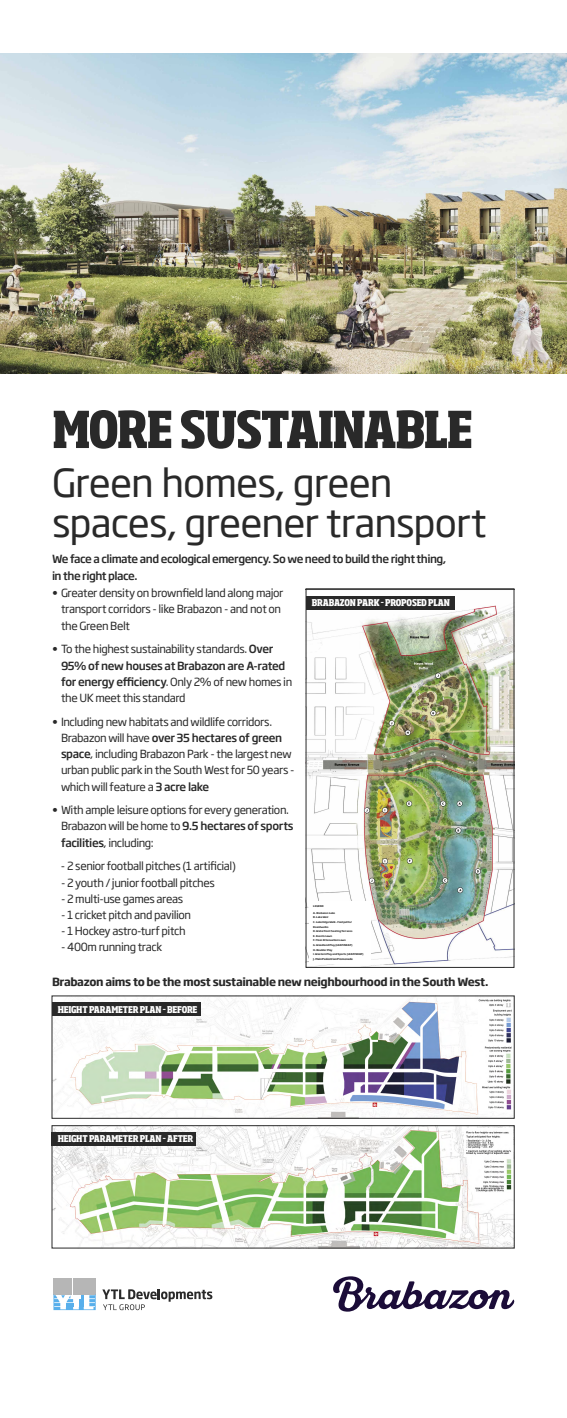
<style>
.page{position:relative;width:567px;height:1418px;background:#fff}
.page>*{position:absolute;margin:0;border:0;box-sizing:border-box;transform-origin:0 0}
.t1{font:800 condensed 50.12px "Soho Pro";letter-spacing:-.035em;color:#292929}
.t2{font:38.3px/40.3px "Soho Gothic Pro";letter-spacing:-.025em;color:#292929}
.t3{font:11.1px/16.2px "Soho Gothic Pro";letter-spacing:-.035em;color:#292929}
.t4{font:500 11.1px/16.2px "Soho Gothic Pro";letter-spacing:-.045em;color:#292929}
.t5{font:700 11.1px "Soho Gothic Pro";letter-spacing:-.035em;color:#292929}
.t6{font:800 condensed 9.25px "Soho Pro";letter-spacing:-.02em;color:#fff}
.t7{font:700 2.65px "Soho Gothic Pro";letter-spacing:-.015em;color:#292929}
.t8{font:700 2.55px/4.6px "Soho Gothic Pro";letter-spacing:-.015em;color:#292929}
.s1{font-weight:500}
</style>
<div class="page">
<svg style="left:333px;top:1276px;width:181px;height:35px"></svg>
<svg style="left:53px;top:1278px;width:43px;height:33px"></svg>
<hr style="left:92px;top:1277px;width:4px;height:17px;background:#b6b6b6">
<div style="left:53px;top:1277px;width:5px;height:17px;background:#b6b6b6"></div>
<hr style="left:58px;top:1277px;width:4px;height:17px;background:#b6b6b6">
<hr style="left:63px;top:1277px;width:4px;height:17px;background:#b6b6b6">
<hr style="left:68px;top:1277px;width:4px;height:17px;background:#b6b6b6">
<hr style="left:73px;top:1277px;width:4px;height:17px;background:#b6b6b6">
<hr style="left:77px;top:1277px;width:4px;height:17px;background:#b6b6b6">
<hr style="left:82px;top:1277px;width:4px;height:17px;background:#b6b6b6">
<hr style="left:87px;top:1277px;width:4px;height:17px;background:#b6b6b6">
<svg style="left:53px;top:1294px;width:43px;height:15px"></svg>
<svg style="left:102px;top:1289px;width:110px;height:21px"></svg>
<img style="left:54px;top:997px;width:424px;height:119px">
<img style="left:487px;top:1053px;width:24px;height:31px">
<img style="left:489px;top:1050px;width:22px;height:2px">
<img style="left:484px;top:1046px;width:27px;height:3px">
<svg style="left:482px;top:1088px;width:30px;height:22px"></svg>
<svg style="left:482px;top:1086px;width:29px;height:2px"></svg>
<img style="left:488px;top:1017px;width:23px;height:25px">
<img style="left:494px;top:1013px;width:17px;height:3px">
<img style="left:489px;top:1003px;width:22px;height:4px">
<svg style="left:478px;top:999px;width:33px;height:3px"></svg>
<img style="left:0;top:53px;width:567px;height:320px">
<img style="left:308px;top:596px;width:204px;height:369px">
<img style="left:54px;top:1127px;width:458px;height:119px">
<div style="left:52px;top:1125px;width:462px;height:123px;border:1px solid #292929"></div>
<div style="left:52px;top:1132px;width:144px;height:13px;background:#292929"></div>
<div style="left:52px;top:1002px;width:148px;height:14px;background:#292929"></div>
<div style="left:306px;top:596px;width:148px;height:13px;background:#292929"></div>
<div style="left:309px;top:901px;width:62px;height:63px;background:#fff"></div>
<img style="left:464px;top:1128px;width:48px;height:28px">
<img style="left:472px;top:1157px;width:40px;height:35px">
<h1 class="t1" style="left:52px;top:395px;width:422px">MORE SUSTAINABLE</h1>
<h2 class="t2" style="left:52px;top:460px;width:436px">Green homes, green spaces, greener transport</h2>
<p class="t4" style="left:52px;top:550px;width:396px">We face a climate and ecological emergency. So we need to build the right thing, in the right place.</p>
<p class="t3" style="left:61px;top:584px;width:224px;text-indent:-9px">• Greater density on brownfield land along major transport corridors - like Brabazon - and not on the Green Belt</p>
<p class="t3" style="left:61px;top:640px;width:233px;text-indent:-9px">• To the highest sustainability standards. <span class="s1">Over 95% of new houses at Brabazon are A-rated for energy efficiency</span>. Only 2% of new homes in the UK meet this standard</p>
<p class="t3" style="left:61px;top:713px;width:235px;text-indent:-9px">• Including new habitats and wildlife corridors.<br>Brabazon will have <span class="s1">over 35 hectares of green space</span>, including Brabazon Park - the largest new urban public park in the South West for 50 years - which will feature a <span class="s1">3 acre lake</span></p>
<p class="t3" style="left:61px;top:801px;width:234px;text-indent:-9px">• With ample leisure options for every generation.<br>Brabazon will be home to <span class="s1">9.5 hectares of sports facilities</span>, including:</p>
<p class="t3" style="left:61px;top:857px;width:176px">- 2 senior football pitches (1 artificial)</p>
<p class="t3" style="left:61px;top:873px;width:155px">- 2 youth / junior football pitches</p>
<p class="t3" style="left:61px;top:890px;width:124px">- 2 multi-use games areas</p>
<p class="t3" style="left:61px;top:906px;width:132px">- 1 cricket pitch and pavilion</p>
<p class="t3" style="left:61px;top:922px;width:126px">- 1 Hockey astro-turf pitch</p>
<p class="t3" style="left:61px;top:938px;width:103px">- 400m running track</p>
<p class="t6" style="left:312px;top:596px;width:140px">BRABAZON PARK – PROPOSED PLAN</p>
<p class="t8" style="left:313px;top:903px;width:12px">LEGEND</p>
<p class="t8" style="left:313px;top:910px;width:52px">A. Brabazon Lake<br>B. Lake Weir<br>C. Lake Edge Walk - Footpaths/<br>Boardwalks<br>D. Waterfront Seating Terraces<br>E. Events Lawn<br>F. Floor Attenuation Lawn<br>G. Woodland Play (LEAP/NEAP)<br>H. Boulder Play<br>I. Western Play and Sports (LEAP/NEAP)</p>
<p class="t7" style="left:313px;top:957px;width:41px">J. Main Pedestrian Promenade</p>
<p class="t5" style="left:52px;top:973px;width:438px">Brabazon aims to be the most sustainable new neighbourhood in the South West.</p>
<p class="t6" style="left:58px;top:1003px;width:141px">HEIGHT PARAMETER PLAN – BEFORE</p>
<p class="t6" style="left:58px;top:1132px;width:137px">HEIGHT PARAMETER PLAN – AFTER</p>
</div>
